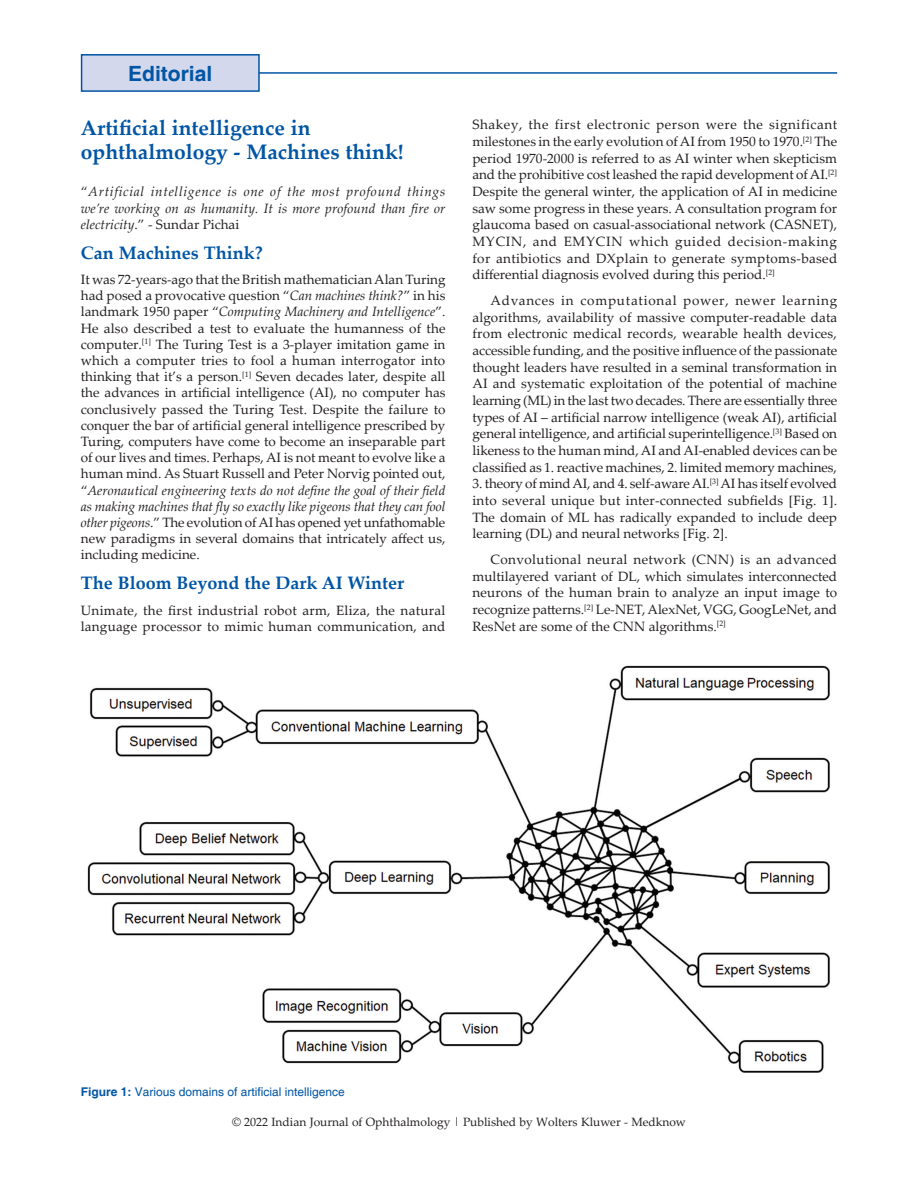
<style>
.page{position:relative;width:918px;height:1188px;background:#fff}
.page>*{position:absolute;margin:0;border:0;box-sizing:border-box;transform-origin:0 0}
.B_AT{font:700 21px/24px "Palatino Linotype";color:#0155a5}
.AH{font:700 21px "Helvetica";color:#0155a5}
.t1{font:700 18px "Palatino Linotype";color:#0155a5}
.TXFL{font:13.5px/16.2px "Palatino Linotype";letter-spacing:.015em;color:#231f20;text-align:justify}
.TX{font:13.5px/16.6px "Palatino Linotype";color:#231f20;text-align:justify}
.TXFL-2{font:italic 13.5px/16.2px "Palatino Linotype";letter-spacing:.01em;color:#231f20;text-align:justify}
.t2{font:12px "Palatino Linotype";color:#231f20}
.FGC{font:12px "Helvetica";color:#0155a5}
.s1{font-style:normal}
.s2{font-style:italic}
.s3{font-weight:700}
</style>
<div class="page">
<hr style="left:258px;top:72px;width:579px;height:2px;background:#0155a5">
<div style="left:82px;top:55px;width:177px;height:36px;background:#d3d8ec"></div>
<div style="left:81px;top:54px;width:179px;height:38px;border:2px solid #0155a5"></div>
<img style="left:87px;top:665px;width:743px;height:408px">
<p class="AH" style="left:128px;top:60px;width:86px">Editorial</p>
<p class="B_AT" style="left:81px;top:115px;width:324px">Artificial intelligence in ophthalmology - Machines think!</p>
<p class="TXFL-2" style="left:81px;top:183px;width:366px"><span class="s1">“</span>Artificial intelligence is one of the most profound things we’re working on as humanity. It is more profound than fire or electricity<span class="s1">.” ‑ Sundar Pichai</span></p>
<h1 class="t1" style="left:81px;top:240px;width:183px">Can Machines Think?</h1>
<p class="TXFL" style="left:81px;top:271px;width:366px">It was 72-years-ago that the British mathematician Alan Turing had posed a provocative question “<span class="s2">Can machines think?</span>” in his landmark 1950 paper “<span class="s2">Computing Machinery and Intelligence</span>”.<br>He also described a test to evaluate the humanness of the computer.<sup>[1]</sup> The Turing Test is a 3‑player imitation game in which a computer tries to fool a human interrogator into thinking that it’s a person.<sup>[1]</sup> Seven decades later, despite all the advances in artificial intelligence (AI), no computer has conclusively passed the Turing Test. Despite the failure to conquer the bar of artificial general intelligence prescribed by Turing, computers have come to become an inseparable part of our lives and times. Perhaps, AI is not meant to evolve like a human mind. As Stuart Russell and Peter Norvig pointed out, “<span class="s2">Aeronautical engineering texts do not define the goal of their field as making machines that fly so exactly like pigeons that they can fool other pigeons</span>.” The evolution of AI has opened yet unfathomable new paradigms in several domains that intricately affect us, including medicine.</p>
<h1 class="t1" style="left:81px;top:570px;width:325px">The Bloom Beyond the Dark AI Winter</h1>
<p class="TXFL" style="left:81px;top:601px;width:366px">Unimate, the first industrial robot arm, Eliza, the natural language processor to mimic human communication, and</p>
<p class="TXFL" style="left:472px;top:116px;width:366px;line-height:16.6px">Shakey, the first electronic person were the significant milestones in the early evolution of AI from 1950 to 1970.<sup>[2]</sup> The period 1970‑2000 is referred to as AI winter when skepticism and the prohibitive cost leashed the rapid development of AI.<sup>[2] </sup>Despite the general winter, the application of AI in medicine saw some progress in these years. A consultation program for glaucoma based on casual‑associational network (CASNET), MYCIN, and EMYCIN which guided decision‑making for antibiotics and DXplain to generate symptoms‑based differential diagnosis evolved during this period.<sup>[2]</sup></p>
<p class="TX" style="left:472px;top:292px;width:366px;text-indent:18px">Advances in computational power, newer learning algorithms, availability of massive computer‑readable data from electronic medical records, wearable health devices, accessible funding, and the positive influence of the passionate thought leaders have resulted in a seminal transformation in AI and systematic exploitation of the potential of machine learning (ML) in the last two decades. There are essentially three types of AI – artificial narrow intelligence (weak AI), artificial general intelligence, and artificial superintelligence.<sup>[3]</sup> Based on likeness to the human mind, AI and AI‑enabled devices can be classified as 1. reactive machines, 2. limited memory machines,</p>
<p class="TX" style="left:472px;top:475px;width:366px">3. theory of mind AI, and 4. self‑aware AI.<sup>[3]</sup> AI has itself evolved into several unique but inter‑connected subfields [Fig. 1].<br>The domain of ML has radically expanded to include deep learning (DL) and neural networks [Fig. 2].</p>
<p class="TX" style="left:472px;top:551px;width:366px;text-indent:18px">Convolutional neural network (CNN) is an advanced multilayered variant of DL, which simulates interconnected neurons of the human brain to analyze an input image to recognize patterns.<sup>[2]</sup> Le‑NET, AlexNet, VGG, GoogLeNet, and ResNet are some of the CNN algorithms.<sup>[2]</sup></p>
<p class="FGC" style="left:81px;top:1085px;width:266px"><span class="s3">Figure 1:</span> Various domains of artificial intelligence</p>
<p class="t2" style="left:232px;top:1113px;width:455px">© 2022 Indian Journal of Ophthalmology | Published by Wolters Kluwer - Medknow</p>
</div>
